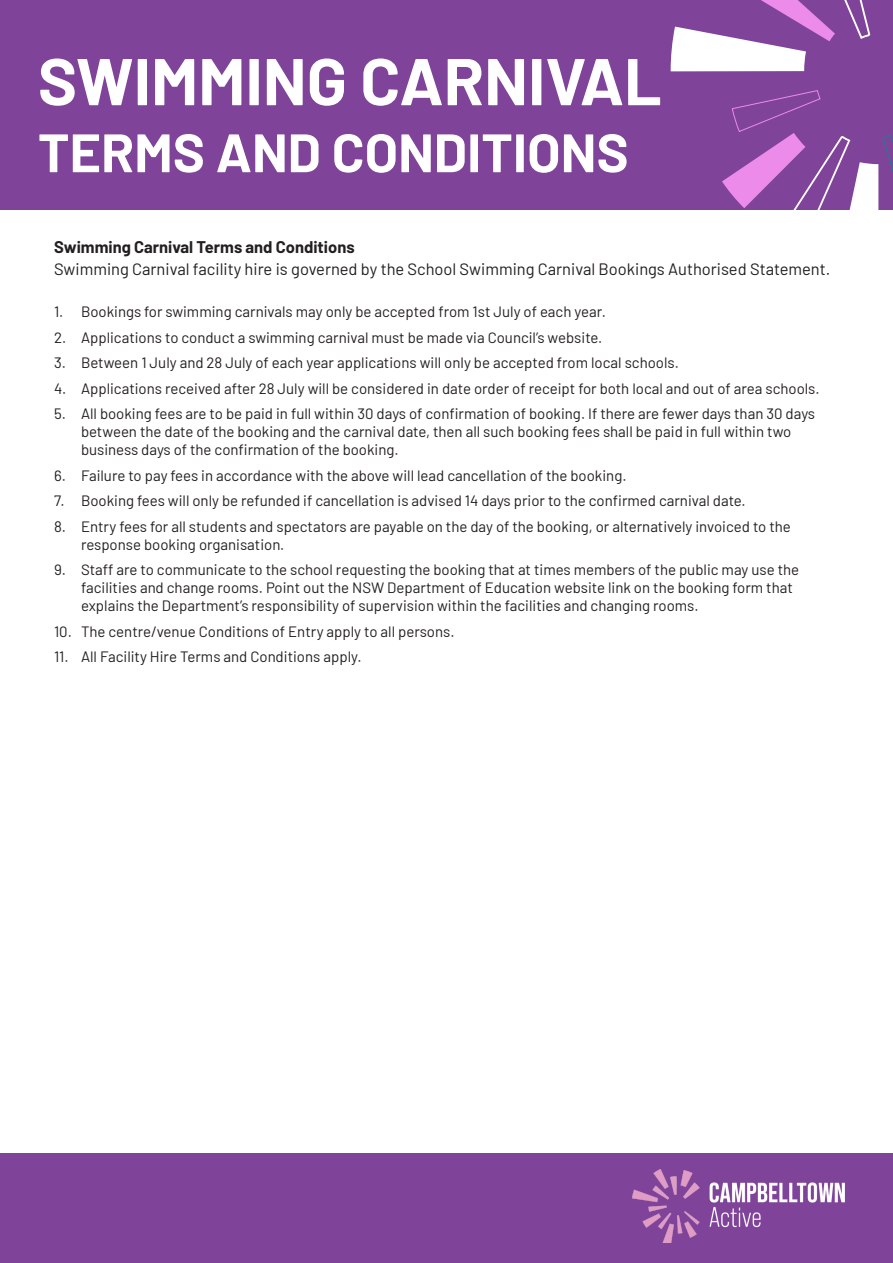
<style>
.page{position:relative;width:893px;height:1263px;background:#fff}
.page>*{position:absolute;margin:0;border:0;box-sizing:border-box;transform-origin:0 0}
.t1{font:700 66px "Barlow";color:#fff}
.t2{font:700 54px "Barlow";color:#fff}
.t3{font:16.5px "Barlow";color:#231f20}
.t4{font:700 16.5px "Barlow";color:#231f20}
.t5{font:15px/18px "Barlow";color:#231f20}
</style>
<div class="page">
<div style="left:0;top:0;width:892px;height:209px;background:#7f4399"></div>
<svg style="left:722px;top:90px;width:171px;height:120px"></svg>
<svg style="left:671px;top:0;width:200px;height:71px"></svg>
<div style="left:0;top:1153px;width:893px;height:110px;background:#7f4399"></div>
<img style="left:633px;top:1169px;width:211px;height:74px">
<p class="t1" style="left:38px;top:33px;width:625px">SWIMMING CARNIVAL</p>
<p class="t2" style="left:38px;top:113px;width:592px">TERMS AND CONDITIONS</p>
<p class="t4" style="left:54px;top:235px;width:302px">Swimming Carnival Terms and Conditions</p>
<p class="t3" style="left:54px;top:257px;width:778px">Swimming Carnival facility hire is governed by the School Swimming Carnival Bookings Authorised Statement.</p>
<p class="t5" style="left:54px;top:302px;width:553px">1. Bookings for swimming carnivals may only be accepted from 1st July of each year.</p>
<p class="t5" style="left:54px;top:327px;width:550px">2. Applications to conduct a swimming carnival must be made via Council’s website.</p>
<p class="t5" style="left:54px;top:353px;width:626px">3. Between 1 July and 28 July of each year applications will only be accepted from local schools.</p>
<p class="t5" style="left:54px;top:378px;width:767px">4. Applications received after 28 July will be considered in date order of receipt for both local and out of area schools.</p>
<p class="t5" style="left:81px;top:404px;width:735px;text-indent:-27px">5. All booking fees are to be paid in full within 30 days of confirmation of booking. If there are fewer days than 30 days between the date of the booking and the carnival date, then all such booking fees shall be paid in full within two business days of the confirmation of the booking.</p>
<p class="t5" style="left:54px;top:465px;width:574px">6. Failure to pay fees in accordance with the above will lead cancellation of the booking.</p>
<p class="t5" style="left:54px;top:491px;width:693px">7. Booking fees will only be refunded if cancellation is advised 14 days prior to the confirmed carnival date.</p>
<p class="t5" style="left:81px;top:516px;width:711px;text-indent:-27px">8. Entry fees for all students and spectators are payable on the day of the booking, or alternatively invoiced to the response booking organisation.</p>
<p class="t5" style="left:81px;top:560px;width:720px;text-indent:-27px">9. Staff are to communicate to the school requesting the booking that at times members of the public may use the facilities and change rooms. Point out the NSW Department of Education website link on the booking form that explains the Department’s responsibility of supervision within the facilities and changing rooms.</p>
<p class="t5" style="left:54px;top:621px;width:402px">10. The centre/venue Conditions of Entry apply to all persons.</p>
<p class="t5" style="left:54px;top:647px;width:309px">11. All Facility Hire Terms and Conditions apply.</p>
</div>
